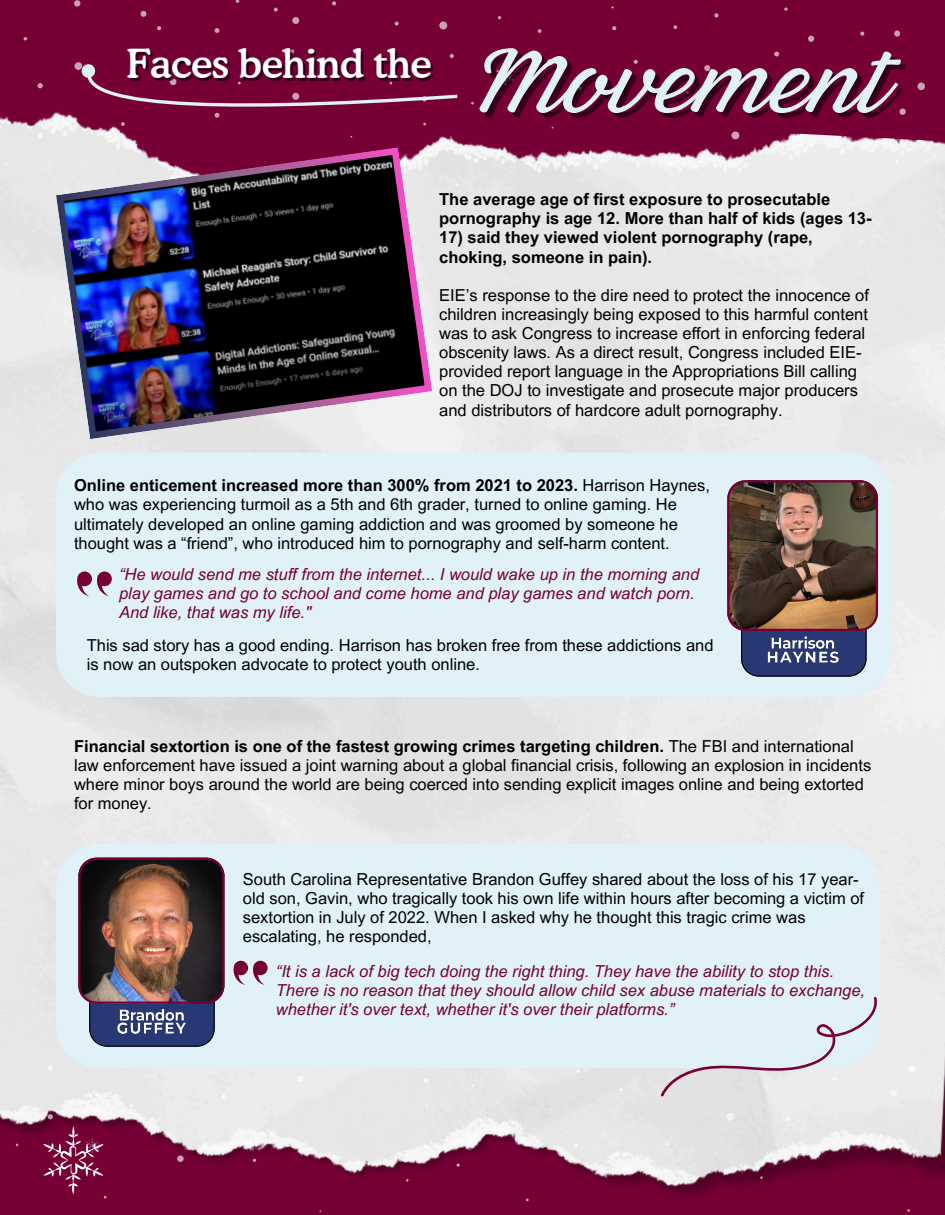
<style>
.page{position:relative;width:945px;height:1215px;background:#760036}
.page>*{position:absolute;margin:0;border:0;box-sizing:border-box;transform-origin:0 0}
.t1{font:86.55px "Letteria Pro Script";color:#e0f1f7}
.t2{font:500 39.9px "Cooper BT";letter-spacing:-.02em;color:#fff}
.t3{font:16.5px/19.2px "Arial MT Pro";color:#000}
.t4{font:italic 16.5px/19.2px "Arial MT Pro";color:#760036}
.t5{font:700 16.5px/19.2px "Arial MT Pro";color:#000}
.s1{font-weight:700}
</style>
<div class="page">
<img style="left:0;top:89px;width:945px;height:1124px">
<svg style="left:332px;top:1px;width:4px;height:4px"></svg>
<svg style="left:899px;top:108px;width:7px;height:7px"></svg>
<div style="left:894px;top:30px;width:6px;height:7px;background:#cba0b4;border-radius:50%"></div>
<svg style="left:141px;top:11px;width:5px;height:6px"></svg>
<div style="left:75px;top:62px;width:7px;height:8px;background:#cba0b4;border-radius:50%"></div>
<svg style="left:547px;top:59px;width:6px;height:6px"></svg>
<svg style="left:24px;top:37px;width:3px;height:4px"></svg>
<svg style="left:38px;top:83px;width:5px;height:5px"></svg>
<svg style="left:38px;top:133px;width:5px;height:5px"></svg>
<svg style="left:274px;top:8px;width:4px;height:4px"></svg>
<svg style="left:215px;top:28px;width:4px;height:5px"></svg>
<svg style="left:578px;top:86px;width:4px;height:4px"></svg>
<svg style="left:575px;top:163px;width:5px;height:4px"></svg>
<svg style="left:634px;top:60px;width:4px;height:4px"></svg>
<svg style="left:621px;top:106px;width:5px;height:4px"></svg>
<svg style="left:538px;top:29px;width:4px;height:4px"></svg>
<svg style="left:673px;top:25px;width:4px;height:4px"></svg>
<svg style="left:774px;top:52px;width:5px;height:5px"></svg>
<svg style="left:840px;top:95px;width:4px;height:4px"></svg>
<svg style="left:792px;top:135px;width:5px;height:5px"></svg>
<svg style="left:895px;top:160px;width:4px;height:3px"></svg>
<svg style="left:784px;top:7px;width:4px;height:4px"></svg>
<svg style="left:714px;top:13px;width:5px;height:5px"></svg>
<svg style="left:395px;top:21px;width:4px;height:5px"></svg>
<div style="left:917px;top:83px;width:8px;height:7px;background:#cba0b4;border-radius:50%"></div>
<svg style="left:731px;top:131px;width:8px;height:8px"></svg>
<svg style="left:704px;top:65px;width:6px;height:6px"></svg>
<svg style="left:612px;top:26px;width:4px;height:4px"></svg>
<div style="left:292px;top:17px;width:7px;height:7px;background:#cba0b4;border-radius:50%"></div>
<div style="left:439px;top:21px;width:8px;height:8px;background:#cba0b4;border-radius:50%"></div>
<svg style="left:157px;top:26px;width:4px;height:4px"></svg>
<svg style="left:860px;top:32px;width:4px;height:4px"></svg>
<svg style="left:808px;top:36px;width:6px;height:6px"></svg>
<div style="left:74px;top:0;width:6px;height:7px;background:#cba0b4;border-radius:50%"></div>
<svg style="left:455px;top:183px;width:4px;height:4px"></svg>
<svg style="left:496px;top:65px;width:19px;height:21px"></svg>
<div style="left:56px;top:453px;width:836px;height:244px;background:#e0f1f7"></div>
<img style="left:727px;top:480px;width:151px;height:197px">
<svg style="left:891px;top:1091px;width:6px;height:6px"></svg>
<svg style="left:424px;top:1079px;width:5px;height:5px"></svg>
<svg style="left:177px;top:1155px;width:7px;height:7px"></svg>
<svg style="left:48px;top:1066px;width:5px;height:5px"></svg>
<svg style="left:48px;top:1114px;width:5px;height:5px"></svg>
<svg style="left:129px;top:1104px;width:4px;height:4px"></svg>
<svg style="left:221px;top:1095px;width:5px;height:5px"></svg>
<svg style="left:576px;top:1069px;width:4px;height:4px"></svg>
<svg style="left:574px;top:1143px;width:4px;height:4px"></svg>
<svg style="left:619px;top:1088px;width:4px;height:4px"></svg>
<svg style="left:786px;top:1117px;width:4px;height:4px"></svg>
<svg style="left:665px;top:1142px;width:3px;height:4px"></svg>
<div style="left:909px;top:1065px;width:7px;height:8px;background:#f8f7f7;border-radius:50%"></div>
<div style="left:727px;top:1113px;width:7px;height:8px;background:#f4f3f3;border-radius:50%"></div>
<div style="left:297px;top:1075px;width:7px;height:7px;background:#f8f7f7;border-radius:50%"></div>
<svg style="left:457px;top:1163px;width:3px;height:4px"></svg>
<svg style="left:496px;top:1068px;width:19px;height:1px"></svg>
<svg style="left:43px;top:1127px;width:64px;height:72px"></svg>
<div style="left:56px;top:844px;width:824px;height:224px;background:#e0f1f7"></div>
<img style="left:78px;top:858px;width:146px;height:189px">
<img style="left:56px;top:147px;width:376px;height:292px">
<svg style="left:77px;top:572px;width:35px;height:24px"></svg>
<svg style="left:661px;top:997px;width:217px;height:99px;background:#dee5eb"></svg>
<svg style="left:234px;top:961px;width:33px;height:24px"></svg>
<svg style="left:78px;top:49px;width:383px;height:89px"></svg>
<img style="left:769px;top:634px;width:68px;height:14px">
<img style="left:767px;top:648px;width:75px;height:19px">
<img style="left:117px;top:1006px;width:69px;height:14px">
<img style="left:116px;top:1020px;width:74px;height:19px">
<p class="t2" style="left:126px;top:39px;width:307px">Faces behind the</p>
<p class="t1" style="left:469px;top:24px;width:414px">Movement</p>
<p class="t5" style="left:439px;top:192px;width:434px">The average age of first exposure to prosecutable pornography is age 12. More than half of kids (ages 13-</p>
<p class="t5" style="left:439px;top:230px;width:375px">17) said they viewed violent pornography (rape, choking, someone in pain).</p>
<p class="t3" style="left:439px;top:287px;width:431px">EIE’s response to the dire need to protect the innocence of children increasingly being exposed to this harmful content was to ask Congress to increase effort in enforcing federal obscenity laws. As a direct result, Congress included EIE&shy;provided report language in the Appropriations Bill calling on the DOJ to investigate and prosecute major producers and distributors of hardcore adult pornography.</p>
<h1 class="t3" style="left:74px;top:478px;width:637px"><span class="s1">Online enticement increased more than 300% from 2021 to 2023.</span> Harrison Haynes, who was experiencing turmoil as a 5th and 6th grader, turned to online gaming. He ultimately developed an online gaming addiction and was groomed by someone he thought was a “friend”, who introduced him to pornography and self-harm content.</h1>
<p class="t4" style="left:119px;top:567px;width:582px">“He would send me stuff from the internet... I would wake up in the morning and play games and go to school and come home and play games and watch porn.<br>And like, that was my life."</p>
<p class="t3" style="left:87px;top:637px;width:628px">This sad story has a good ending. Harrison has broken free from these addictions and is now an outspoken advocate to protect youth online.</p>
<p class="t3" style="left:74px;top:739px;width:799px"><span class="s1">Financial sextortion is one of the fastest growing crimes targeting children.</span> The FBI and international law enforcement have issued a joint warning about a global financial crisis, following an explosion in incidents where minor boys around the world are being coerced into sending explicit images online and being extorted for money.</p>
<p class="t3" style="left:243px;top:871px;width:623px">South Carolina Representative Brandon Guffey shared about the loss of his 17 year&shy;old son, Gavin, who tragically took his own life within hours after becoming a victim of sextortion in July of 2022. When I asked why he thought this tragic crime was escalating, he responded,</p>
<h4 class="t4" style="left:276px;top:963px;width:591px">“It is a lack of big tech doing the right thing. They have the ability to stop this.<br>There is no reason that they should allow child sex abuse materials to exchange, whether it's over text, whether it's over their platforms.”</h4>
</div>
